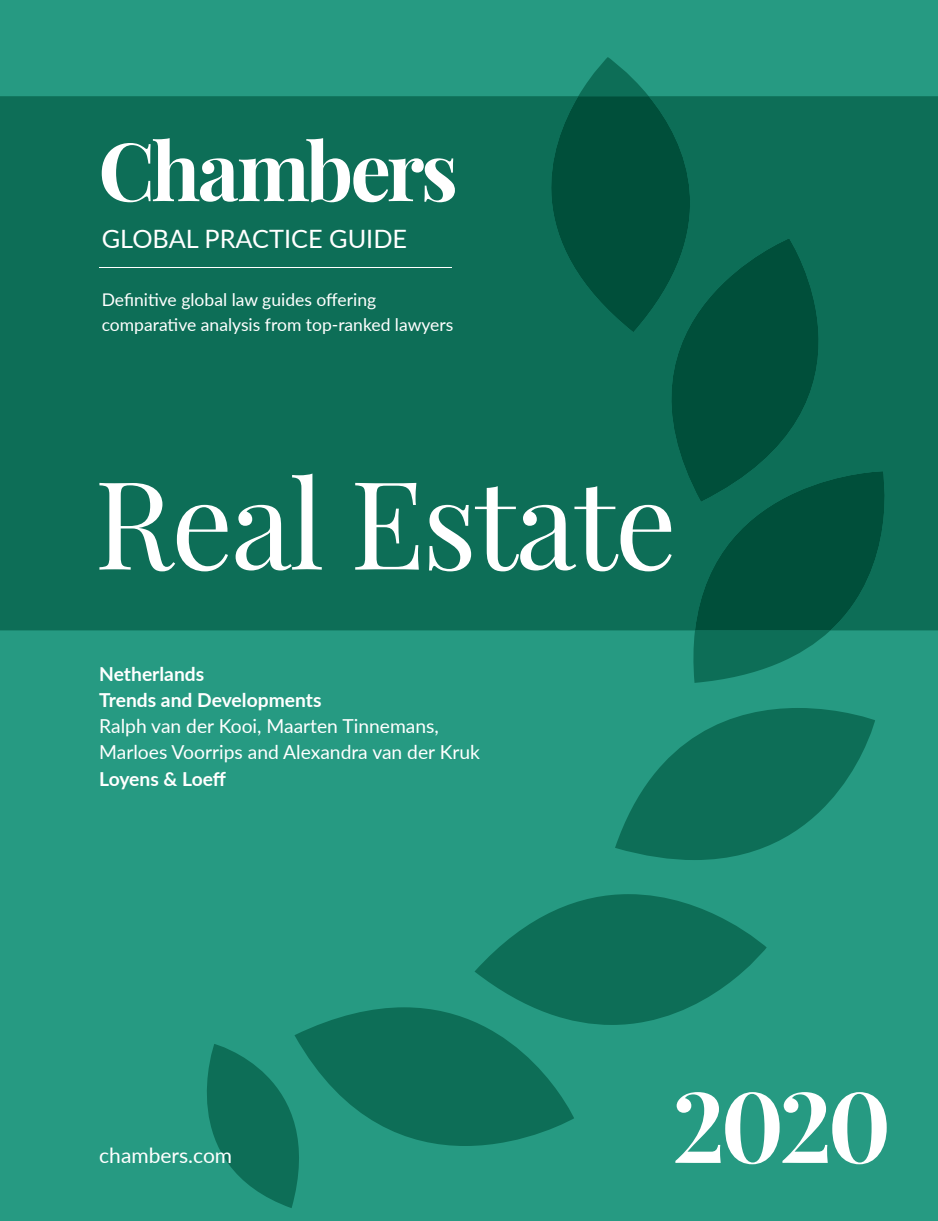
<style>
.page{position:relative;width:938px;height:1221px;background:#fff}
.page>*{position:absolute;margin:0;border:0;box-sizing:border-box;transform-origin:0 0}
.t1{font:122.5px "Playfair Display";letter-spacing:-.02em;color:#fff}
.t2{font:700 98px "Playfair Display";color:#fff}
.t3{font:25.38px "Lato";color:#fff}
.t4{font:21px "Lato";color:#fff}
.t5{font:19.25px/26.2px "Lato";color:#fff}
.t6{font:700 19.25px/26.2px "Lato";color:#fff}
.t7{font:17.5px/24.5px "Lato";color:#fff}
</style>
<div class="page">
<div style="left:0;top:0;width:938px;height:1220px;background:#269a82"></div>
<div style="left:0;top:96px;width:938px;height:534px;background:#0d6e57"></div>
<svg style="left:578px;top:57px;width:70px;height:39px"></svg>
<svg style="left:519px;top:96px;width:206px;height:236px;background:#065e48"></svg>
<svg style="left:600px;top:238px;width:296px;height:264px;background:#07604a"></svg>
<svg style="left:693px;top:471px;width:206px;height:212px;background:#09644e"></svg>
<svg style="left:615px;top:708px;width:260px;height:152px"></svg>
<svg style="left:207px;top:894px;width:559px;height:314px"></svg>
<svg style="left:102px;top:138px;width:353px;height:64px;background:#63a193"></svg>
<hr style="left:99px;top:267px;width:353px;height:1px;background:#fff">
<h3 class="t3" style="left:102px;top:220px;width:307px">GLOBAL PRACTICE GUIDE</h3>
<p class="t7" style="left:102px;top:287px;width:353px">Definitive global law guides offering comparative analysis from top-ranked lawyers</p>
<h1 class="t1" style="left:94px;top:447px;width:584px">Real Estate</h1>
<p class="t6" style="left:99px;top:659px;width:224px">Netherlands<br>Trends and Developments</p>
<p class="t5" style="left:99px;top:712px;width:382px">Ralph van der Kooi, Maarten Tinnemans,<br>Marloes Voorrips and Alexandra van der Kruk</p>
<p class="t6" style="left:99px;top:764px;width:128px">Loyens &amp; Loeff</p>
<p class="t4" style="left:99px;top:1140px;width:134px">chambers.com</p>
<h2 class="t2" style="left:672px;top:1064px;width:220px">2020</h2>
</div>
